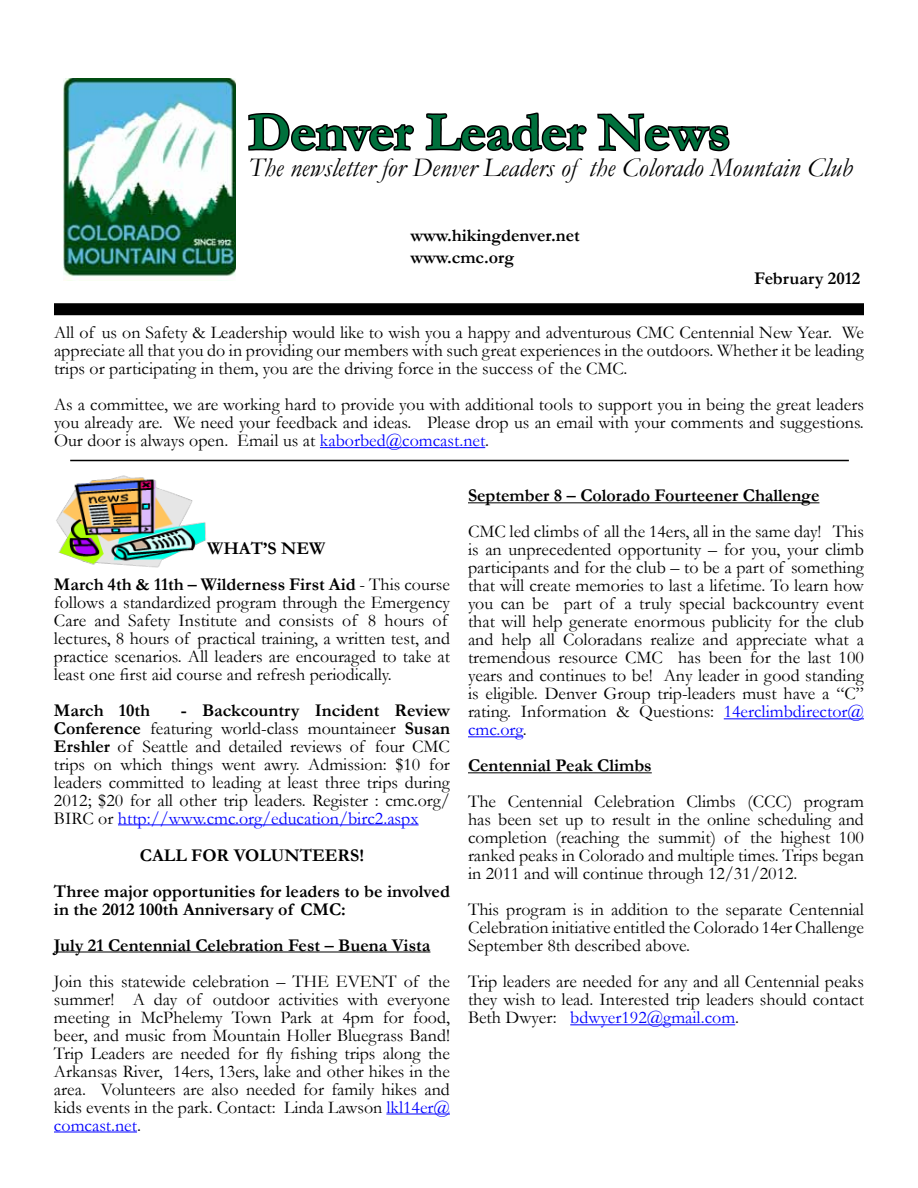
<style>
.page{position:relative;width:918px;height:1188px;background:#fff}
.page>*{position:absolute;margin:0;border:0;box-sizing:border-box;transform-origin:0 0}
.t1{font:700 54px "Garamond";color:#00703c}
.t2{font:italic 27px "Garamond";color:#000}
.t3{font:18px/18px "Garamond";color:#000;text-align:justify}
.t4{font:700 18px/36px "Garamond";color:#000}
.s1{color:#00f}
.s2{font-weight:400}
.s3{font-weight:700}
</style>
<div class="page">
<div style="left:54px;top:303px;width:810px;height:12px;background:#000"></div>
<img style="left:64px;top:79px;width:172px;height:202px">
<svg style="left:248px;top:112px;width:166px;height:40px"></svg>
<svg style="left:425px;top:112px;width:162px;height:40px"></svg>
<svg style="left:596px;top:113px;width:136px;height:203px"></svg>
<hr style="left:320px;top:447px;width:165px;height:1px;background:#00f">
<hr style="left:71px;top:460px;width:777px;height:1px;background:#000">
<img style="left:56px;top:475px;width:150px;height:93px">
<hr style="left:118px;top:824px;width:301px;height:1px;background:#00f">
<hr style="left:54px;top:952px;width:376px;height:1px;background:#000">
<hr style="left:386px;top:1114px;width:64px;height:1px;background:#00f">
<hr style="left:54px;top:1132px;width:83px;height:1px;background:#00f">
<hr style="left:468px;top:502px;width:351px;height:1px;background:#000">
<hr style="left:724px;top:718px;width:140px;height:1px;background:#00f">
<hr style="left:468px;top:736px;width:55px;height:1px;background:#00f">
<hr style="left:468px;top:772px;width:184px;height:1px;background:#000">
<hr style="left:570px;top:1024px;width:165px;height:1px;background:#00f">
<h1 class="t1" style="left:248px;top:96px;width:483px">Denver Leader News</h1>
<h2 class="t2" style="left:248px;top:149px;width:605px">The newsletter for Denver Leaders of the Colorado Mountain Club</h2>
<p class="t4" style="left:410px;top:225px;width:171px;line-height:21.6px">www.hikingdenver.net www.cmc.org</p>
<p class="t4" style="left:754px;top:261px;width:108px">February 2012</p>
<p class="t3" style="left:54px;top:323px;width:812px">All of us on Safety &amp; Leadership would like to wish you a happy and adventurous CMC Centennial New Year. We appreciate all that you do in providing our members with such great experiences in the outdoors. Whether it be leading trips or participating in them, you are the driving force in the success of the CMC.</p>
<p class="t3" style="left:54px;top:395px;width:812px">As a committee, we are working hard to provide you with additional tools to support you in being the great leaders you already are. We need your feedback and ideas. Please drop us an email with your comments and suggestions.<br>Our door is always open. Email us at <span class="s1">kaborbed@comcast.net</span>.</p>
<p class="t4" style="left:54px;top:530px;width:398px;text-indent:153px">WHAT’S NEW<br>March 4th &amp; 11th – Wilderness First Aid <span class="s2">- This course</span></p>
<p class="t3" style="left:54px;top:592px;width:398px;text-align:left">follows a standardized program through the Emergency Care and Safety Institute and consists of 8 hours of lectures, 8 hours of practical training, a written test, and practice scenarios. All leaders are encouraged to take at least one first aid course and refresh periodically.</p>
<p class="t4" style="left:54px;top:692px;width:98px">March 10th</p>
<p class="t3" style="left:54px;top:700px;width:397px;text-indent:127px"><span class="s3">- Backcountry Incident Review Conference</span> featuring world-class mountaineer <span class="s3">Susan Ershler</span> of Seattle and detailed reviews of four CMC trips on which things went awry. Admission: $10 for leaders committed to leading at least three trips during 2012; $20 for all other trip leaders. Register : cmc.org/ BIRC or <span class="s1">http://www.cmc.org/education/birc2.aspx</span></p>
<p class="t4" style="left:54px;top:837px;width:397px;text-align:center">CALL FOR VOLUNTEERS!<br>Three major opportunities for leaders to be involved</p>
<p class="t4" style="left:54px;top:891px;width:378px">in the 2012 100th Anniversary of CMC:<br>July 21 Centennial Celebration Fest – Buena Vista</p>
<p class="t3" style="left:54px;top:972px;width:398px">Join this statewide celebration – THE EVENT of the summer! A day of outdoor activities with everyone meeting in McPhelemy Town Park at 4pm for food, beer, and music from Mountain Holler Bluegrass Band!<br>Trip Leaders are needed for fly fishing trips along the Arkansas River, 14ers, 13ers, lake and other hikes in the area. Volunteers are also needed for family hikes and kids events in the park. Contact: Linda Lawson <span class="s1">lkl14er@ comcast.net</span>.</p>
<p class="t4" style="left:468px;top:478px;width:353px">September 8 – Colorado Fourteener Challenge</p>
<p class="t3" style="left:468px;top:522px;width:398px">CMC led climbs of all the 14ers, all in the same day! This is an unprecedented opportunity – for you, your climb participants and for the club – to be a part of something that will create memories to last a lifetime. To learn how you can be part of a truly special backcountry event that will help generate enormous publicity for the club and help all Coloradans realize and appreciate what a tremendous resource CMC has been for the last 100 years and continues to be! Any leader in good standing is eligible. Denver Group trip-leaders must have a “C” rating. Information &amp; Questions: <span class="s1">14erclimbdirector@ cmc.org</span>.</p>
<p class="t4" style="left:468px;top:748px;width:185px">Centennial Peak Climbs</p>
<p class="t3" style="left:468px;top:792px;width:398px">The Centennial Celebration Climbs (CCC) program has been set up to result in the online scheduling and completion (reaching the summit) of the highest 100 ranked peaks in Colorado and multiple times. Trips began in 2011 and will continue through 12/31/2012.</p>
<p class="t3" style="left:468px;top:900px;width:398px">This program is in addition to the separate Centennial Celebration initiative entitled the Colorado 14er Challenge September 8th described above.</p>
<p class="t3" style="left:468px;top:972px;width:398px">Trip leaders are needed for any and all Centennial peaks they wish to lead. Interested trip leaders should contact Beth Dwyer: <span class="s1">bdwyer192@gmail.com</span>.</p>
</div>
